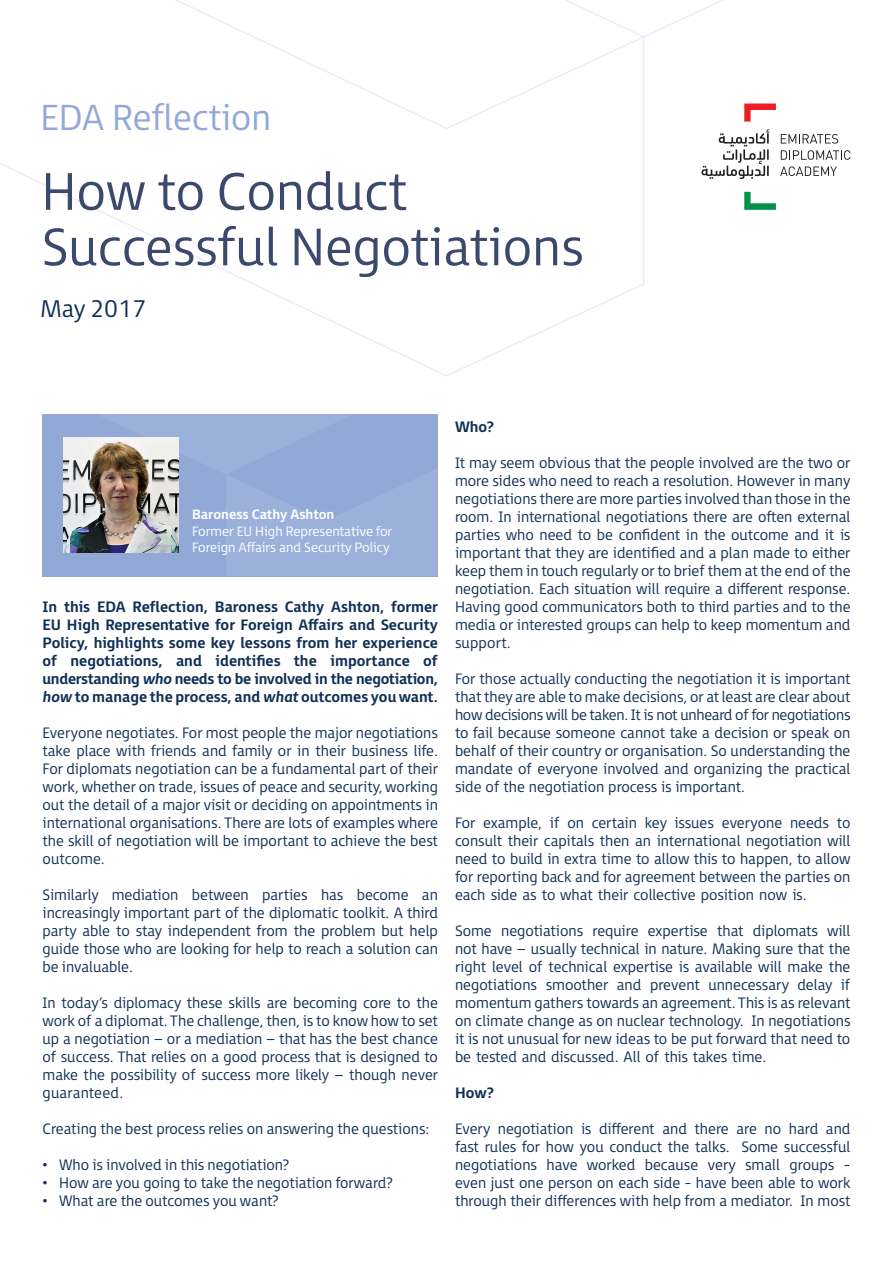
<style>
.page{position:relative;width:893px;height:1263px;background:#fff}
.page>*{position:absolute;margin:0;border:0;box-sizing:border-box;transform-origin:0 0}
.t1{font:300 52.5px "FS Millbank";color:#3b4a6c}
.t2{font:300 36px "FS Millbank";color:#92a9d8}
.t3{font:300 24px "FS Millbank";color:#113056}
.t4{font:300 15px/18px "FS Millbank";color:#113056;text-align:justify}
.t5{font:700 15px/18px "FS Millbank";color:#113056;text-align:justify}
.t6{font:300 13.5px/16.5px "FS Millbank";color:#fff}
.t7{font:700 13.5px "FS Millbank";color:#fff}
.s1{font-style:italic}
</style>
<div class="page">
<svg style="left:0;top:0;width:644px;height:377px"></svg>
<svg style="left:379px;top:0;width:345px;height:39px"></svg>
<div style="left:43px;top:414px;width:395px;height:162px;background:#92a9d8"></div>
<svg style="left:96px;top:437px;width:83px;height:116px"></svg>
<svg style="left:744px;top:104px;width:32px;height:18px"></svg>
<svg style="left:744px;top:192px;width:32px;height:18px"></svg>
<svg style="left:781px;top:134px;width:57px;height:10px"></svg>
<svg style="left:781px;top:150px;width:69px;height:10px"></svg>
<svg style="left:780px;top:166px;width:57px;height:10px"></svg>
<svg style="left:701px;top:129px;width:68px;height:50px"></svg>
<img style="left:64px;top:438px;width:114px;height:114px">
<p class="t2" style="left:41px;top:88px;width:232px">EDA Reflection</p>
<p class="t1" style="left:41px;top:149px;width:367px">How to Conduct</p>
<p class="t1" style="left:41px;top:204px;width:544px">Successful Negotiations</p>
<p class="t3" style="left:41px;top:289px;width:107px">May 2017</p>
<p class="t7" style="left:192px;top:503px;width:144px">Baroness Cathy Ashton</p>
<p class="t6" style="left:192px;top:521px;width:202px">Former EU High Representative for<br>Foreign Affairs and Security Policy</p>
<p class="t5" style="left:43px;top:596px;width:397px">In this EDA Reflection, Baroness Cathy Ashton, former EU High Representative for Foreign Affairs and Security Policy, highlights some key lessons from her experience of negotiations, and identifies the importance of understanding <span class="s1">who</span> needs to be involved in the negotiation, <span class="s1">how</span> to manage the process, and <span class="s1">what</span> outcomes you want.</p>
<p class="t4" style="left:43px;top:722px;width:397px">Everyone negotiates. For most people the major negotiations take place with friends and family or in their business life.<br>For diplomats negotiation can be a fundamental part of their work, whether on trade, issues of peace and security, working out the detail of a major visit or deciding on appointments in international organisations. There are lots of examples where the skill of negotiation will be important to achieve the best outcome.</p>
<p class="t4" style="left:43px;top:884px;width:397px">Similarly mediation between parties has become an increasingly important part of the diplomatic toolkit. A third party able to stay independent from the problem but help guide those who are looking for help to reach a solution can be invaluable.</p>
<p class="t4" style="left:43px;top:992px;width:397px">In today’s diplomacy these skills are becoming core to the work of a diplomat. The challenge, then, is to know how to set up a negotiation – or a mediation – that has the best chance of success. That relies on a good process that is designed to make the possibility of success more likely – though never guaranteed.</p>
<p class="t4" style="left:43px;top:1118px;width:388px">Creating the best process relies on answering the questions:</p>
<p class="t4" style="left:43px;top:1154px;width:248px">• Who is involved in this negotiation?</p>
<p class="t4" style="left:43px;top:1172px;width:352px">• How are you going to take the negotiation forward?</p>
<p class="t4" style="left:43px;top:1190px;width:238px">• What are the outcomes you want?</p>
<p class="t5" style="left:455px;top:416px;width:41px">Who?</p>
<p class="t4" style="left:455px;top:452px;width:397px">It may seem obvious that the people involved are the two or more sides who need to reach a resolution. However in many negotiations there are more parties involved than those in the room. In international negotiations there are often external parties who need to be confident in the outcome and it is important that they are identified and a plan made to either keep them in touch regularly or to brief them at the end of the negotiation. Each situation will require a different response.<br>Having good communicators both to third parties and to the media or interested groups can help to keep momentum and support.</p>
<p class="t4" style="left:455px;top:668px;width:397px">For those actually conducting the negotiation it is important that they are able to make decisions, or at least are clear about how decisions will be taken. It is not unheard of for negotiations to fail because someone cannot take a decision or speak on behalf of their country or organisation. So understanding the mandate of everyone involved and organizing the practical side of the negotiation process is important.</p>
<p class="t4" style="left:455px;top:812px;width:397px">For example, if on certain key issues everyone needs to consult their capitals then an international negotiation will need to build in extra time to allow this to happen, to allow for reporting back and for agreement between the parties on each side as to what their collective position now is.</p>
<p class="t4" style="left:455px;top:920px;width:397px">Some negotiations require expertise that diplomats will not have – usually technical in nature. Making sure that the right level of technical expertise is available will make the negotiations smoother and prevent unnecessary delay if momentum gathers towards an agreement. This is as relevant on climate change as on nuclear technology. In negotiations it is not unusual for new ideas to be put forward that need to be tested and discussed. All of this takes time.</p>
<p class="t5" style="left:455px;top:1082px;width:40px">How?</p>
<p class="t4" style="left:455px;top:1118px;width:397px">Every negotiation is different and there are no hard and fast rules for how you conduct the talks. Some successful negotiations have worked because very small groups - even just one person on each side - have been able to work through their differences with help from a mediator. In most</p>
</div>
